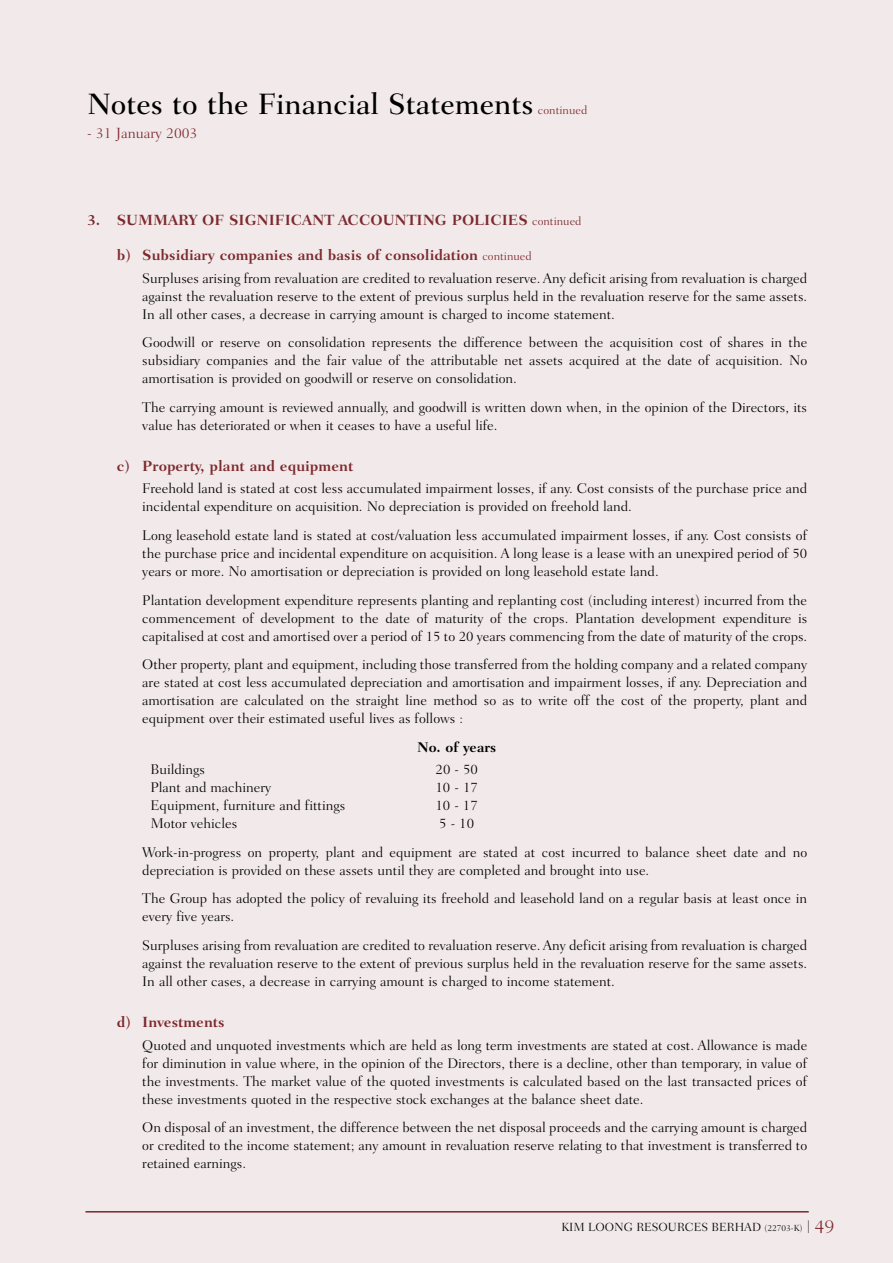
<style>
.page{position:relative;width:893px;height:1263px;background:#fff}
.page>*{position:absolute;margin:0;border:0;box-sizing:border-box;transform-origin:0 0}
.t1{font:500 30px "Fairfield LH";color:#000}
.t2{font:700 15px "Fairfield LH";color:#7d292e}
.t3{font:300 15px "Fairfield LH";color:#7d292e}
.t4{font:300 14.25px/18px "Fairfield LH";color:#000;text-align:justify}
.t5{font:700 14.25px "Fairfield LH";color:#000}
.t6{font:300 12px "Fairfield LH";color:#000}
.t7{font:300 12px "Fairfield LH";color:#7d292e}
.s1{font-weight:300;font-size:12px}
.s2{font-size:9px}
.s3{font-size:19.5px;color:#7d292e}
</style>
<div class="page">
<div style="left:0;top:0;width:892px;height:1263px;background:#f2eaea"></div>
<svg style="left:808px;top:1220px;width:1px;height:13px"></svg>
<hr style="left:85px;top:1211px;width:723px;height:2px;background:#7d292e">
<h1 class="t1" style="left:87px;top:92px;width:448px">Notes to the Financial Statements</h1>
<p class="t7" style="left:538px;top:105px;width:51px">continued</p>
<p class="t3" style="left:87px;top:127px;width:112px">- 31 January 2003</p>
<p class="t2" style="left:87px;top:214px;width:496px">3. SUMMARY OF SIGNIFICANT ACCOUNTING POLICIES <span class="s1">continued</span></p>
<p class="t2" style="left:117px;top:249px;width:416px">b) Subsidiary companies and basis of consolidation <span class="s1">continued</span></p>
<p class="t4" style="left:142px;top:270px;width:666px">Surpluses arising from revaluation are credited to revaluation reserve. Any deficit arising from revaluation is charged against the revaluation reserve to the extent of previous surplus held in the revaluation reserve for the same assets.<br>In all other cases, a decrease in carrying amount is charged to income statement.</p>
<p class="t4" style="left:142px;top:335px;width:666px">Goodwill or reserve on consolidation represents the difference between the acquisition cost of shares in the subsidiary companies and the fair value of the attributable net assets acquired at the date of acquisition. No amortisation is provided on goodwill or reserve on consolidation.</p>
<p class="t4" style="left:142px;top:399px;width:666px">The carrying amount is reviewed annually, and goodwill is written down when, in the opinion of the Directors, its value has deteriorated or when it ceases to have a useful life.</p>
<p class="t2" style="left:117px;top:460px;width:238px">c) Property, plant and equipment</p>
<p class="t4" style="left:142px;top:481px;width:666px">Freehold land is stated at cost less accumulated impairment losses, if any. Cost consists of the purchase price and incidental expenditure on acquisition. No depreciation is provided on freehold land.</p>
<p class="t4" style="left:142px;top:528px;width:666px">Long leasehold estate land is stated at cost/valuation less accumulated impairment losses, if any. Cost consists of the purchase price and incidental expenditure on acquisition. A long lease is a lease with an unexpired period of 50 years or more. No amortisation or depreciation is provided on long leasehold estate land.</p>
<p class="t4" style="left:142px;top:592px;width:666px">Plantation development expenditure represents planting and replanting cost (including interest) incurred from the commencement of development to the date of maturity of the crops. Plantation development expenditure is capitalised at cost and amortised over a period of 15 to 20 years commencing from the date of maturity of the crops.</p>
<p class="t4" style="left:142px;top:657px;width:666px">Other property, plant and equipment, including those transferred from the holding company and a related company are stated at cost less accumulated depreciation and amortisation and impairment losses, if any. Depreciation and amortisation are calculated on the straight line method so as to write off the cost of the property, plant and equipment over their estimated useful lives as follows :</p>
<p class="t5" style="left:417px;top:741px;width:81px">No. of years</p>
<p class="t4" style="left:150px;top:762px;width:56px">Buildings</p>
<p class="t4" style="left:435px;top:762px;width:44px">20 - 50</p>
<p class="t4" style="left:150px;top:780px;width:122px">Plant and machinery</p>
<p class="t4" style="left:435px;top:780px;width:44px">10 - 17</p>
<p class="t4" style="left:150px;top:798px;width:196px">Equipment, furniture and fittings</p>
<p class="t4" style="left:435px;top:798px;width:44px">10 - 17</p>
<p class="t4" style="left:150px;top:816px;width:88px">Motor vehicles</p>
<p class="t4" style="left:142px;top:810px;width:666px;line-height:28.7px;text-indent:297px">5 - 10<br>Work-in-progress on property, plant and equipment are stated at cost incurred to balance sheet date and no</p>
<p class="t4" style="left:142px;top:857px;width:666px;line-height:28.7px">depreciation is provided on these assets until they are completed and brought into use.<br>The Group has adopted the policy of revaluing its freehold and leasehold land on a regular basis at least once in</p>
<p class="t4" style="left:142px;top:904px;width:666px;line-height:28.7px">every five years.<br>Surpluses arising from revaluation are credited to revaluation reserve. Any deficit arising from revaluation is charged</p>
<p class="t4" style="left:142px;top:956px;width:666px">against the revaluation reserve to the extent of previous surplus held in the revaluation reserve for the same assets.<br>In all other cases, a decrease in carrying amount is charged to income statement.</p>
<p class="t2" style="left:117px;top:1016px;width:109px">d) Investments</p>
<p class="t4" style="left:142px;top:1037px;width:666px">Quoted and unquoted investments which are held as long term investments are stated at cost. Allowance is made for diminution in value where, in the opinion of the Directors, there is a decline, other than temporary, in value of the investments. The market value of the quoted investments is calculated based on the last transacted prices of these investments quoted in the respective stock exchanges at the balance sheet date.</p>
<p class="t4" style="left:142px;top:1120px;width:666px">On disposal of an investment, the difference between the net disposal proceeds and the carrying amount is charged or credited to the income statement; any amount in revaluation reserve relating to that investment is transferred to retained earnings.</p>
<p class="t6" style="left:561px;top:1222px;width:275px">KIM LOONG RESOURCES BERHAD <span class="s2">(22703-K)</span> <span class="s3">49</span></p>
</div>
